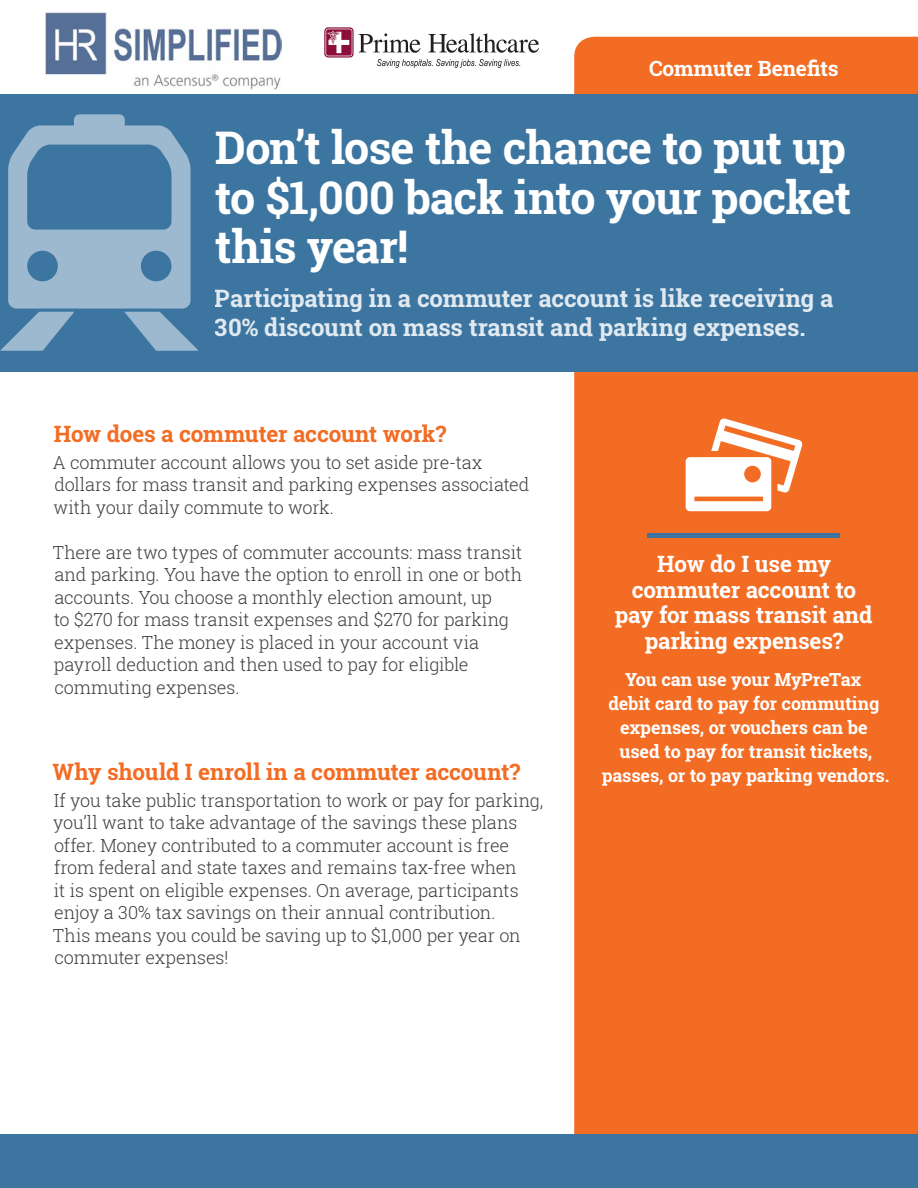
<style>
.page{position:relative;width:918px;height:1188px;background:#fff}
.page>*{position:absolute;margin:0;border:0;box-sizing:border-box;transform-origin:0 0}
.t1{font:700 45px/49.5px "Roboto Slab";letter-spacing:-.02em;color:#fff;text-align:justify}
.t2{font:700 24px/28.5px "Roboto Slab";letter-spacing:-.005em;color:#fff}
.t3{font:700 22.5px/25.5px "Roboto Slab";letter-spacing:-.005em;color:#fff;text-align:center}
.t4{font:700 22.5px "Roboto Slab";letter-spacing:-.01em;color:#f36c23}
.t5{font:700 21px "Roboto Slab";letter-spacing:-.01em;color:#fff}
.t6{font:300 18px/22.5px "Roboto Slab";letter-spacing:-.01em;color:#3e3e3f}
.t7{font:700 18px/24px "Roboto Slab";letter-spacing:-.01em;color:#fff;text-align:center}
</style>
<div class="page">
<div style="left:574px;top:37px;width:344px;height:1097px;background:#f36c23"></div>
<div style="left:0;top:94px;width:918px;height:278px;background:#3d75a1"></div>
<img style="left:45px;top:13px;width:236px;height:76px">
<svg style="left:0;top:114px;width:199px;height:237px"></svg>
<div style="left:0;top:1134px;width:918px;height:54px;background:#3d75a1"></div>
<svg style="left:686px;top:419px;width:117px;height:92px"></svg>
<div style="left:647px;top:533px;width:193px;height:5px;background:#3d75a1"></div>
<img style="left:324px;top:27px;width:215px;height:41px">
<p class="t5" style="left:649px;top:54px;width:191px">Commuter Benefits</p>
<h1 class="t1" style="left:215px;top:123px;width:638px">Don’t lose the chance to put up to $1,000 back into your pocket this year!</h1>
<h2 class="t2" style="left:215px;top:284px;width:620px">Participating in a commuter account is like receiving a<br>30% discount on mass transit and parking expenses.</h2>
<p class="t4" style="left:54px;top:418px;width:394px">How does a commuter account work?</p>
<p class="t6" style="left:53px;top:451px;width:478px">A commuter account allows you to set aside pre-tax dollars for mass transit and parking expenses associated with your daily commute to work.</p>
<p class="t6" style="left:53px;top:541px;width:471px">There are two types of commuter accounts: mass transit and parking. You have the option to enroll in one or both accounts. You choose a monthly election amount, up<br>to $270 for mass transit expenses and $270 for parking expenses. The money is placed in your account via payroll deduction and then used to pay for eligible commuting expenses.</p>
<p class="t4" style="left:53px;top:756px;width:469px">Why should I enroll in a commuter account?</p>
<p class="t6" style="left:53px;top:789px;width:492px">If you take public transportation to work or pay for parking, you’ll want to take advantage of the savings these plans offer. Money contributed to a commuter account is free from federal and state taxes and remains tax-free when<br>it is spent on eligible expenses. On average, participants enjoy a 30% tax savings on their annual contribution.<br>This means you could be saving up to $1,000 per year on commuter expenses!</p>
<p class="t3" style="left:615px;top:551px;width:259px">How do I use my commuter account to pay for mass transit and parking expenses?</p>
<p class="t7" style="left:602px;top:667px;width:289px">You can use your MyPreTax<br>debit card to pay for commuting expenses, or vouchers can be used to pay for transit tickets, passes, or to pay parking vendors.</p>
</div>
